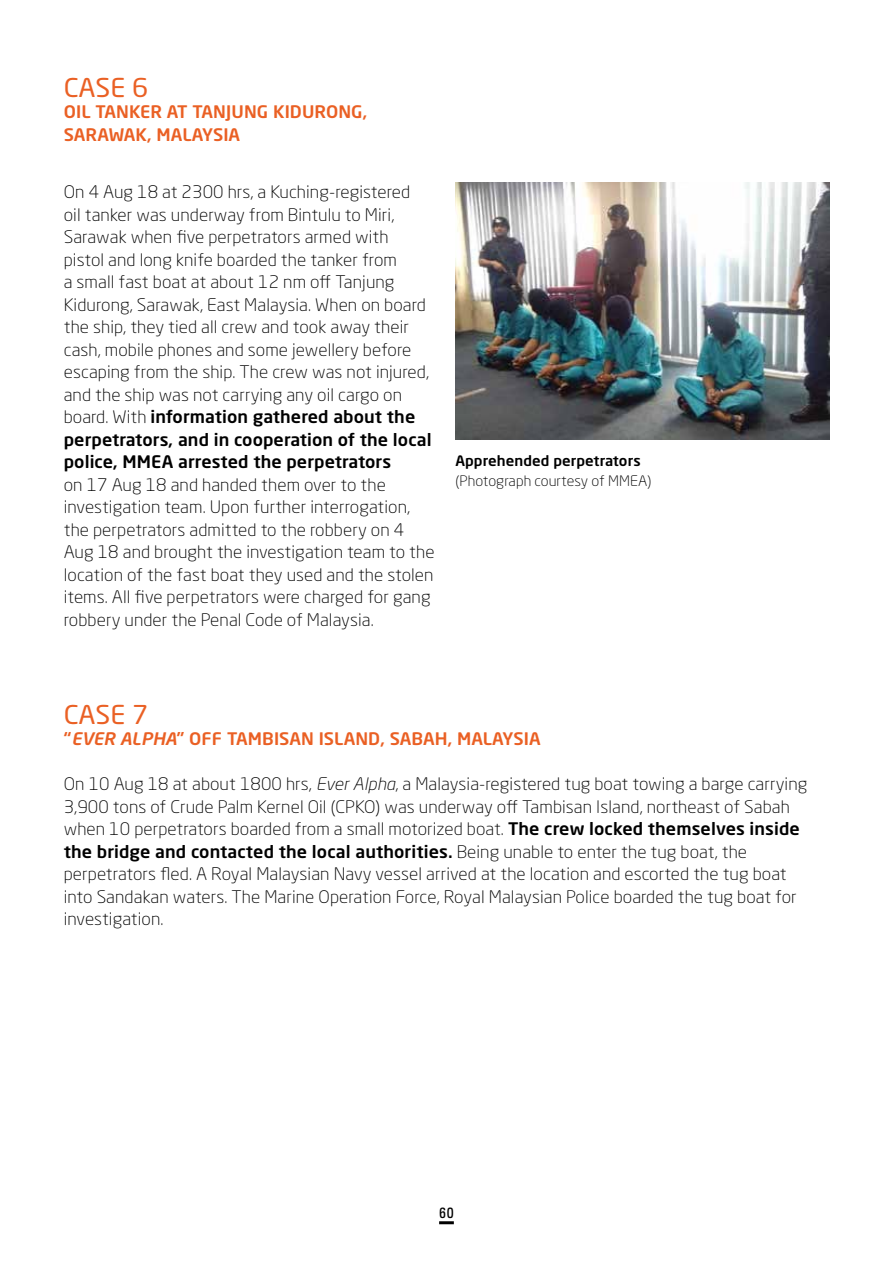
<style>
.page{position:relative;width:893px;height:1263px;background:#fff}
.page>*{position:absolute;margin:0;border:0;box-sizing:border-box;transform-origin:0 0}
.t1{font:25.65px "Neo Sans Std";letter-spacing:.005em;color:#ea6024;scale:1.05 1}
.t2{font:300 17.1px/22.5px "Neo Sans Std";letter-spacing:.005em;color:#000;scale:1.05 1}
.t3{font:500 17.1px/22.5px "Neo Sans Std";letter-spacing:.005em;color:#ea6024;scale:1.05 1}
.t4{font:300 14.25px "Neo Sans Std";letter-spacing:.005em;color:#000;scale:1.05 1}
.t5{font:500 14.25px "Neo Sans Std";letter-spacing:.005em;color:#000;scale:1.05 1}
.t6{font:500 13.5px "Galaxie Polaris Condensed";color:#000}
.s1{font-weight:500}
.s2{font-style:italic}
</style>
<div class="page">
<hr style="left:439px;top:1221px;width:15px;height:3px;background:#000">
<img style="left:455px;top:182px;width:374px;height:258px">
<h1 class="t1" style="left:64px;top:72px;width:82px">CASE 6</h1>
<p class="t3" style="left:64px;top:100px;width:291px">OIL TANKER AT TANJUNG KIDURONG,<br>SARAWAK, MALAYSIA</p>
<p class="t2" style="left:64px;top:181px;width:352px">On 4 Aug 18 at 2300 hrs, a Kuching-registered<br>oil tanker was underway from Bintulu to Miri, Sarawak when five perpetrators armed with pistol and long knife boarded the tanker from<br>a small fast boat at about 12 nm off Tanjung Kidurong, Sarawak, East Malaysia. When on board the ship, they tied all crew and took away their cash, mobile phones and some jewellery before escaping from the ship. The crew was not injured, and the ship was not carrying any oil cargo on board. With <span class="s1">information gathered about the perpetrators, and in cooperation of the local police, MMEA arrested the perpetrators</span></p>
<p class="t2" style="left:64px;top:473px;width:355px">on 17 Aug 18 and handed them over to the investigation team. Upon further interrogation, the perpetrators admitted to the robbery on 4<br>Aug 18 and brought the investigation team to the location of the fast boat they used and the stolen items. All five perpetrators were charged for gang robbery under the Penal Code of Malaysia.</p>
<p class="t5" style="left:455px;top:452px;width:178px">Apprehended perpetrators</p>
<p class="t4" style="left:455px;top:472px;width:188px">(Photograph courtesy of MMEA)</p>
<h1 class="t1" style="left:64px;top:699px;width:82px">CASE 7</h1>
<p class="t3" style="left:64px;top:727px;width:456px">“<span class="s2">EVER ALPHA</span>” OFF TAMBISAN ISLAND, SABAH, MALAYSIA</p>
<p class="t2" style="left:64px;top:772px;width:710px">On 10 Aug 18 at about 1800 hrs, <span class="s2">Ever Alpha</span>, a Malaysia-registered tug boat towing a barge carrying 3,900 tons of Crude Palm Kernel Oil (CPKO) was underway off Tambisan Island, northeast of Sabah when 10 perpetrators boarded from a small motorized boat. <span class="s1">The crew locked themselves inside the bridge and contacted the local authorities.</span> Being unable to enter the tug boat, the perpetrators fled. A Royal Malaysian Navy vessel arrived at the location and escorted the tug boat into Sandakan waters. The Marine Operation Force, Royal Malaysian Police boarded the tug boat for investigation.</p>
<p class="t6" style="left:439px;top:1204px;width:16px">60</p>
</div>
